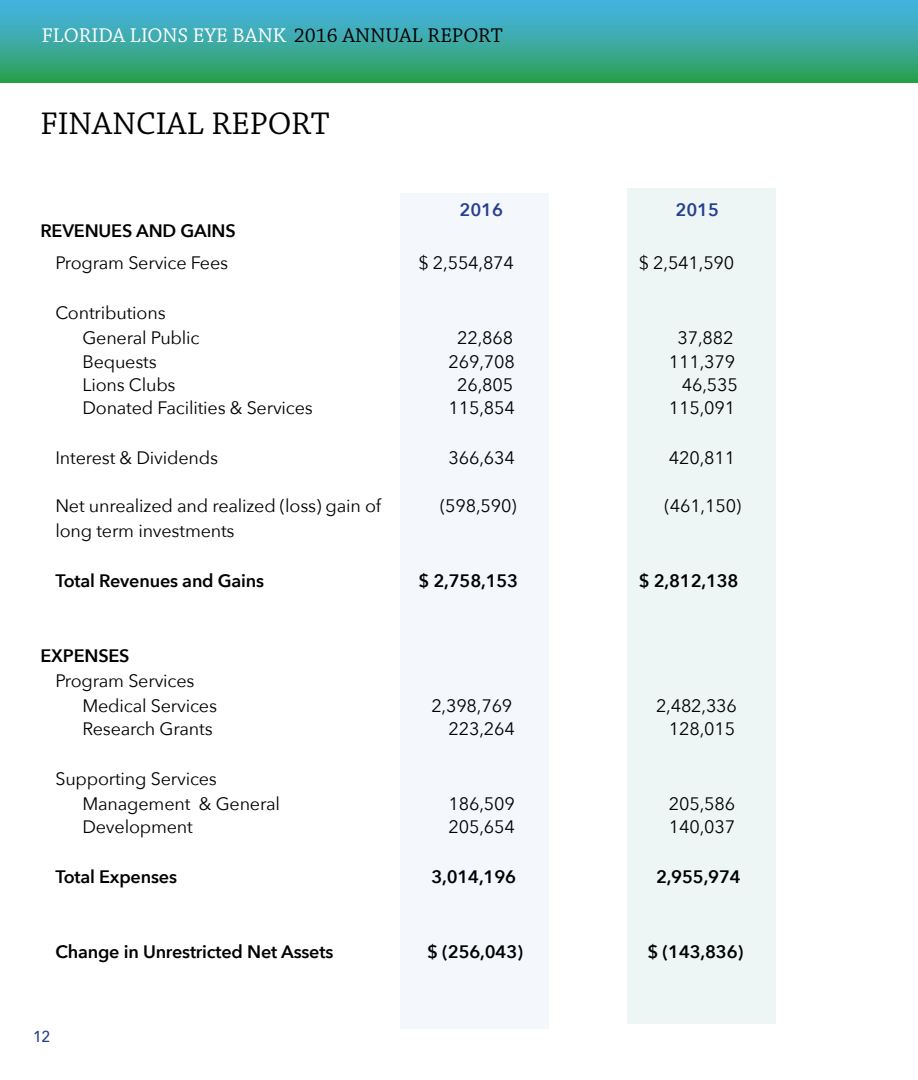
<style>
.page{position:relative;width:918px;height:1080px;background:#fff}
.page>*{position:absolute;margin:0;border:0;box-sizing:border-box;transform-origin:0 0}
.t1{font:33px "Chaparral Pro";color:#000}
.t2{font:21px "Chaparral Pro";color:#fff}
.t3{font:18px/24.9px "Avenir Next";letter-spacing:-.01em;color:#000}
.t4{font:600 18px "Avenir Next";letter-spacing:-.01em;color:#000}
.t5{font:600 18px "Avenir Next";letter-spacing:-.01em;color:#25408f}
.t6{font:500 15.9px "Avenir Next";color:#25408f;scale:.94 1}
.s1{color:#000}
</style>
<div class="page">
<div style="left:0;top:0;width:918px;height:82px;background:linear-gradient(to bottom,#49b4ed,#2da156)"></div>
<div style="left:400px;top:193px;width:149px;height:835px;background:#f4f7fc"></div>
<div style="left:628px;top:188px;width:148px;height:835px;background:#edf6f5"></div>
<p class="t2" style="left:42px;top:23px;width:462px">FLORIDA LIONS EYE BANK <span class="s1">2016 ANNUAL REPORT</span></p>
<h1 class="t1" style="left:40px;top:105px;width:291px">FINANCIAL REPORT</h1>
<p class="t5" style="left:460px;top:194px;width:45px">2016</p>
<p class="t5" style="left:676px;top:194px;width:45px">2015</p>
<p class="t4" style="left:40px;top:215px;width:197px">REVENUES AND GAINS</p>
<p class="t3" style="left:55px;top:250px;width:174px">Program Service Fees</p>
<p class="t3" style="left:418px;top:250px;width:97px">$ 2,554,874</p>
<p class="t3" style="left:639px;top:250px;width:97px">$ 2,541,590</p>
<p class="t3" style="left:82px;top:300px;width:119px;text-indent:-27px">Contributions<br>General Public</p>
<p class="t3" style="left:457px;top:325px;width:57px">22,868</p>
<p class="t3" style="left:678px;top:325px;width:57px">37,882</p>
<p class="t3" style="left:82px;top:348px;width:76px">Bequests</p>
<p class="t3" style="left:449px;top:348px;width:68px">269,708</p>
<p class="t3" style="left:669px;top:348px;width:68px">111,379</p>
<p class="t3" style="left:82px;top:371px;width:95px">Lions Clubs</p>
<p class="t3" style="left:457px;top:371px;width:57px">26,805</p>
<p class="t3" style="left:682px;top:371px;width:57px">46,535</p>
<p class="t3" style="left:82px;top:395px;width:232px">Donated Facilities &amp; Services</p>
<p class="t3" style="left:449px;top:395px;width:68px">115,854</p>
<p class="t3" style="left:669px;top:395px;width:68px">115,091</p>
<p class="t3" style="left:55px;top:445px;width:164px">Interest &amp; Dividends</p>
<p class="t3" style="left:449px;top:445px;width:68px">366,634</p>
<p class="t3" style="left:669px;top:445px;width:68px">420,811</p>
<p class="t3" style="left:55px;top:493px;width:327px">Net unrealized and realized (loss) gain of</p>
<p class="t3" style="left:440px;top:493px;width:78px">(598,590)</p>
<p class="t3" style="left:665px;top:493px;width:78px">(461,150)</p>
<p class="t3" style="left:55px;top:518px;width:181px">long term investments</p>
<p class="t4" style="left:55px;top:565px;width:210px">Total Revenues and Gains</p>
<p class="t4" style="left:418px;top:565px;width:101px">$ 2,758,153</p>
<p class="t4" style="left:639px;top:565px;width:101px">$ 2,812,138</p>
<p class="t4" style="left:40px;top:640px;width:91px">EXPENSES</p>
<p class="t3" style="left:82px;top:667px;width:136px;text-indent:-27px">Program Services<br>Medical Services</p>
<p class="t3" style="left:431px;top:692px;width:82px">2,398,769</p>
<p class="t3" style="left:656px;top:692px;width:82px">2,482,336</p>
<p class="t3" style="left:82px;top:715px;width:132px">Research Grants</p>
<p class="t3" style="left:449px;top:715px;width:68px">223,264</p>
<p class="t3" style="left:669px;top:715px;width:68px">128,015</p>
<p class="t3" style="left:82px;top:765px;width:199px;text-indent:-27px">Supporting Services<br>Management &amp; General</p>
<p class="t3" style="left:449px;top:790px;width:68px">186,509</p>
<p class="t3" style="left:669px;top:790px;width:68px">205,586</p>
<p class="t3" style="left:82px;top:814px;width:112px">Development</p>
<p class="t3" style="left:449px;top:814px;width:68px">205,654</p>
<p class="t3" style="left:669px;top:814px;width:68px">140,037</p>
<p class="t4" style="left:55px;top:861px;width:123px">Total Expenses</p>
<p class="t4" style="left:431px;top:861px;width:86px">3,014,196</p>
<p class="t4" style="left:656px;top:861px;width:86px">2,955,974</p>
<p class="t4" style="left:55px;top:936px;width:279px">Change in Unrestricted Net Assets</p>
<p class="t4" style="left:427px;top:936px;width:98px">$ (256,043)</p>
<p class="t4" style="left:647px;top:936px;width:98px">$ (143,836)</p>
<p class="t6" style="left:33px;top:1023px;width:20px">12</p>
</div>
